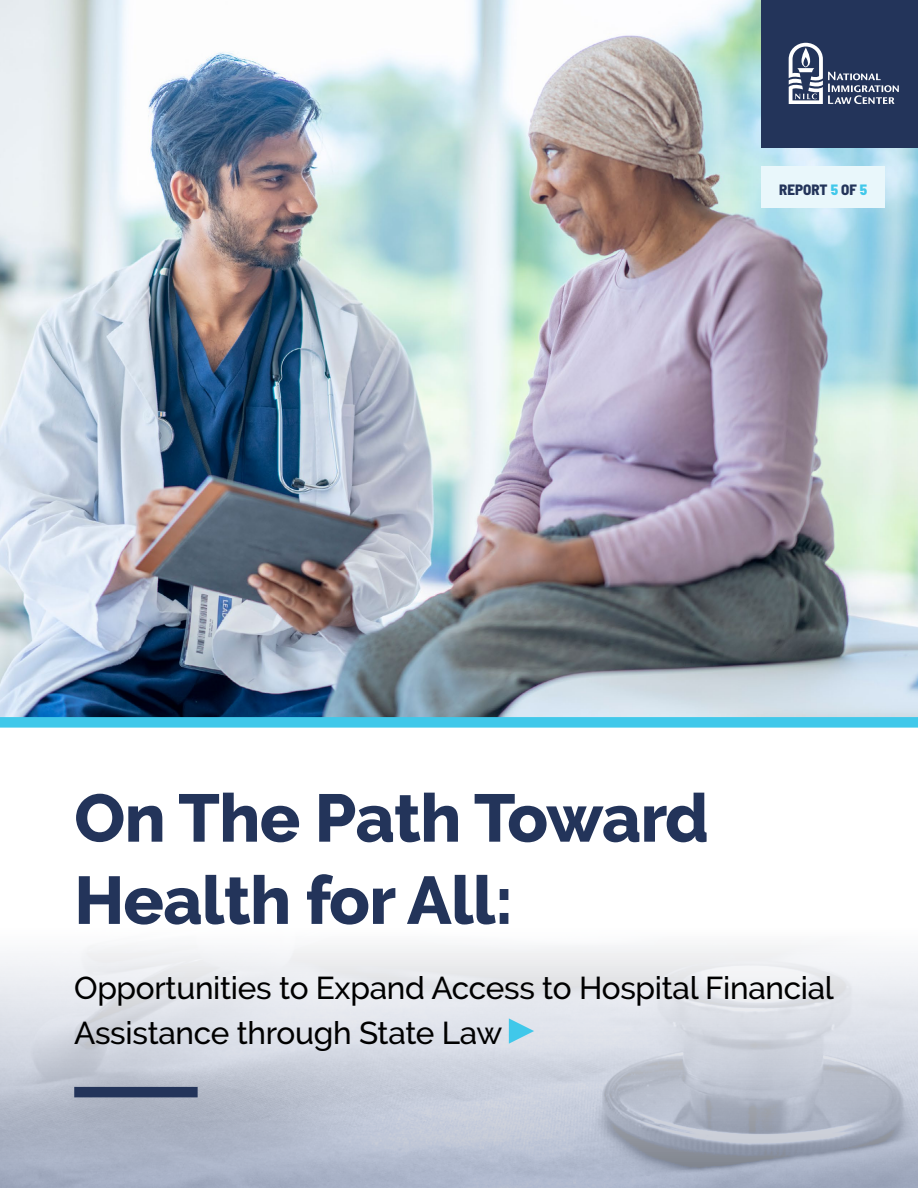
<style>
.page{position:relative;width:918px;height:1188px;background:#fff}
.page>*{position:absolute;margin:0;border:0;box-sizing:border-box;transform-origin:0 0}
.t1{font:800 67.2px/82.2px "Raleway";letter-spacing:-.01em;color:#23345a}
.t2{font:500 31.5px/45px "Raleway";letter-spacing:-.01em;color:#000}
.t3{font:800 semi-condensed 15px "Barlow";color:#23345a}
.s1{color:#40c8ea}
</style>
<div class="page">
<img style="left:0;top:0;width:918px;height:717px">
<div style="left:762px;top:0;width:156px;height:147px;background:#23345a"></div>
<svg style="left:509px;top:1018px;width:25px;height:26px"></svg>
<svg style="left:789px;top:43px;width:110px;height:61px"></svg>
<div style="left:74px;top:1087px;width:124px;height:10px;background:#23345a"></div>
<div style="left:0;top:717px;width:918px;height:11px;background:#40c8ea"></div>
<div style="left:762px;top:166px;width:123px;height:42px;background:#e9f7fb"></div>
<p class="t3" style="left:779px;top:180px;width:89px">REPORT <span class="s1">5</span> OF <span class="s1">5</span></p>
<h1 class="t1" style="left:74px;top:777px;width:636px">On The Path Toward<br>Health for All:</h1>
<p class="t2" style="left:74px;top:965px;width:761px">Opportunities to Expand Access to Hospital Financial<br>Assistance through State Law</p>
</div>
